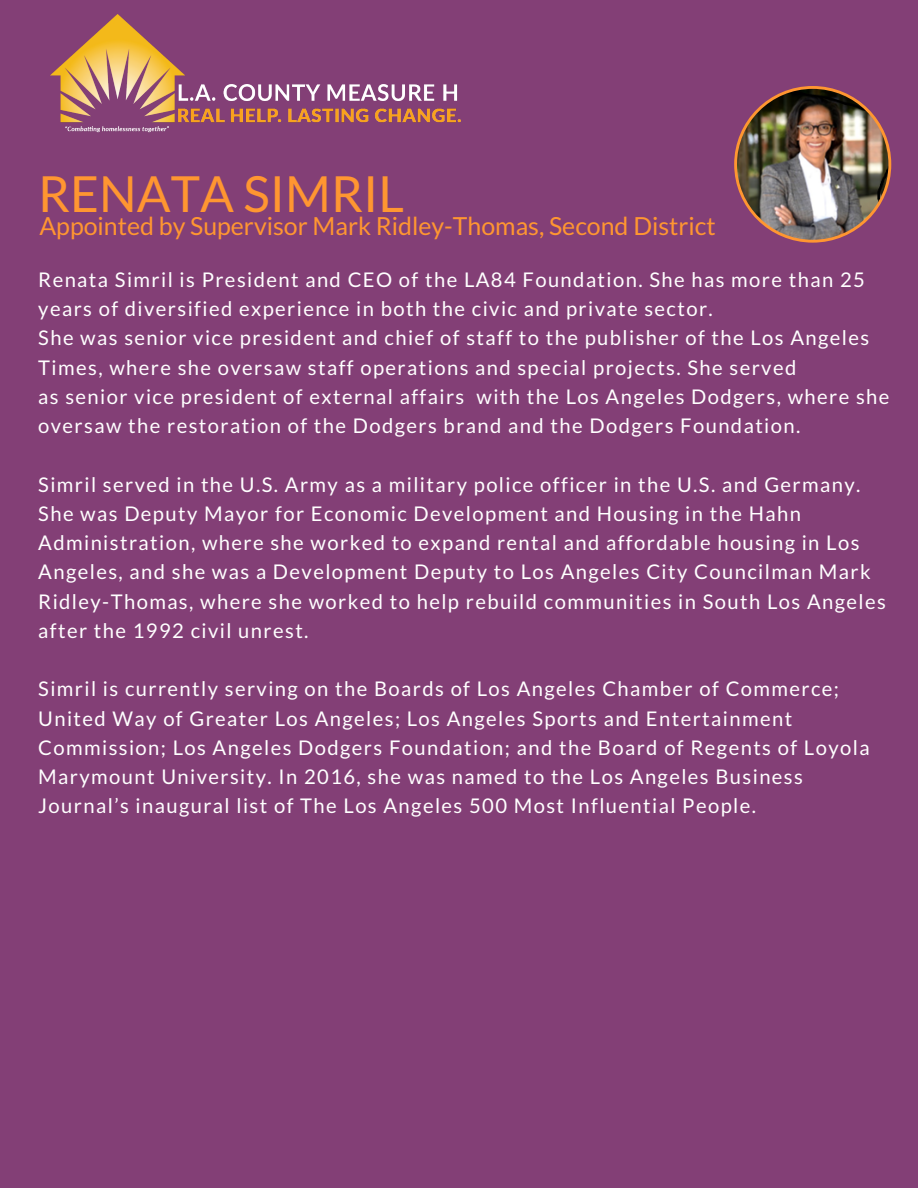
<style>
.page{position:relative;width:918px;height:1188px;background:#833f76}
.page>*{position:absolute;margin:0;border:0;box-sizing:border-box;transform-origin:0 0}
.t1{font:49.8px "Lato";color:#ff9631}
.t2{font:24.9px "Lato";color:#ff9631}
.t3{font:20.25px/29.2px "Lato";letter-spacing:.07em;color:#fff}
</style>
<div class="page">
<img style="left:734px;top:86px;width:157px;height:157px">
<img style="left:50px;top:14px;width:411px;height:119px">
<h1 class="t1" style="left:38px;top:163px;width:367px">RENATA SIMRIL</h1>
<p class="t2" style="left:39px;top:211px;width:678px">Appointed by Supervisor Mark Ridley-Thomas, Second District</p>
<p class="t3" style="left:38px;top:265px;width:853px">Renata Simril is President and CEO of the LA84 Foundation. She has more than 25 years of diversified experience in both the civic and private sector.<br>She was senior vice president and chief of staff to the publisher of the Los Angeles Times, where she oversaw staff operations and special projects. She served<br>as senior vice president of external affairs with the Los Angeles Dodgers, where she oversaw the restoration of the Dodgers brand and the Dodgers Foundation.</p>
<p class="t3" style="left:38px;top:469px;width:849px">Simril served in the U.S. Army as a military police officer in the U.S. and Germany.<br>She was Deputy Mayor for Economic Development and Housing in the Hahn Administration, where she worked to expand rental and affordable housing in Los Angeles, and she was a Development Deputy to Los Angeles City Councilman Mark Ridley-Thomas, where she worked to help rebuild communities in South Los Angeles after the 1992 civil unrest.</p>
<p class="t3" style="left:38px;top:674px;width:833px">Simril is currently serving on the Boards of Los Angeles Chamber of Commerce; United Way of Greater Los Angeles; Los Angeles Sports and Entertainment Commission; Los Angeles Dodgers Foundation; and the Board of Regents of Loyola Marymount University. In 2016, she was named to the Los Angeles Business Journal’s inaugural list of The Los Angeles 500 Most Influential People.</p>
</div>
